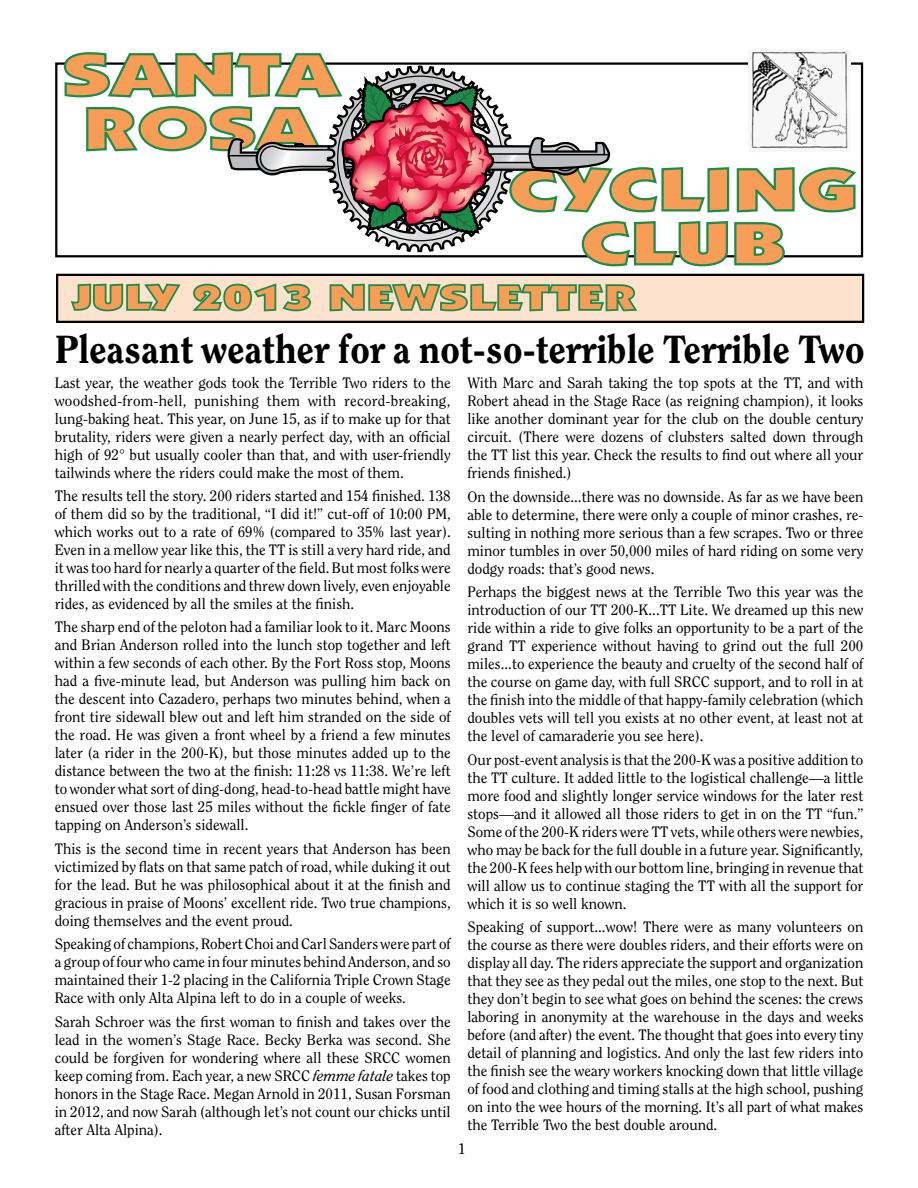
<style>
.page{position:relative;width:918px;height:1188px;background:#fff}
.page>*{position:absolute;margin:0;border:0;box-sizing:border-box;transform-origin:0 0}
.t1{font:800 39px "Clearface";color:#000}
.t2{font:900 36px "Itc Kabel";color:#f89d57;scale:1.5 1}
.t3{font:15px/18px "Clearface";color:#000;text-align:justify}
.s1{font-style:italic}
</style>
<div class="page">
<svg style="left:63px;top:52px;width:795px;height:215px"></svg>
<div style="left:56px;top:274px;width:808px;height:49px;background:#fde3ce;border:2px solid #000"></div>
<svg style="left:71px;top:283px;width:110px;height:29px"></svg>
<svg style="left:192px;top:283px;width:119px;height:29px"></svg>
<svg style="left:329px;top:283px;width:309px;height:29px"></svg>
<img style="left:749px;top:51px;width:101px;height:100px">
<h2 class="t2" style="left:74px;top:275px;width:377px">JULY 2013 NEWSLETTER</h2>
<h1 class="t1" style="left:55px;top:325px;width:811px">Pleasant weather for a not-so-terrible Terrible Two</h1>
<p class="t3" style="left:55px;top:373px;width:398px">Last year, the weather gods took the Terrible Two riders to the woodshed-from-hell, punishing them with record-breaking, lung-baking heat. This year, on June 15, as if to make up for that brutality, riders were given a nearly perfect day, with an official high of 92° but usually cooler than that, and with user-friendly tailwinds where the riders could make the most of them.</p>
<p class="t3" style="left:55px;top:486px;width:398px">The results tell the story. 200 riders started and 154 finished. 138 of them did so by the traditional, “I did it!” cut-off of 10:00 PM, which works out to a rate of 69% (compared to 35% last year).<br>Even in a mellow year like this, the TT is still a very hard ride, and it was too hard for nearly a quarter of the field. But most folks were thrilled with the conditions and threw down lively, even enjoyable rides, as evidenced by all the smiles at the finish.</p>
<p class="t3" style="left:55px;top:618px;width:398px">The sharp end of the peloton had a familiar look to it. Marc Moons and Brian Anderson rolled into the lunch stop together and left within a few seconds of each other. By the Fort Ross stop, Moons had a five-minute lead, but Anderson was pulling him back on the descent into Cazadero, perhaps two minutes behind, when a front tire sidewall blew out and left him stranded on the side of the road. He was given a front wheel by a friend a few minutes later (a rider in the 200-K), but those minutes added up to the distance between the two at the finish: 11:28 vs 11:38. We’re left to wonder what sort of ding-dong, head-to-head battle might have ensued over those last 25 miles without the fickle finger of fate tapping on Anderson’s sidewall.</p>
<p class="t3" style="left:55px;top:839px;width:398px">This is the second time in recent years that Anderson has been victimized by flats on that same patch of road, while duking it out for the lead. But he was philosophical about it at the finish and gracious in praise of Moons’ excellent ride. Two true champions, doing themselves and the event proud.</p>
<p class="t3" style="left:55px;top:935px;width:398px">Speaking of champions, Robert Choi and Carl Sanders were part of a group of four who came in four minutes behind Anderson, and so maintained their 1-2 placing in the California Triple Crown Stage Race with only Alta Alpina left to do in a couple of weeks.</p>
<p class="t3" style="left:55px;top:1012px;width:398px">Sarah Schroer was the first woman to finish and takes over the lead in the women’s Stage Race. Becky Berka was second. She could be forgiven for wondering where all these SRCC women keep coming from. Each year, a new SRCC <span class="s1">femme fatale</span> takes top honors in the Stage Race. Megan Arnold in 2011, Susan Forsman in 2012, and now Sarah (although let’s not count our chicks until after Alta Alpina).</p>
<p class="t3" style="left:467px;top:374px;width:398px">With Marc and Sarah taking the top spots at the TT, and with Robert ahead in the Stage Race (as reigning champion), it looks like another dominant year for the club on the double century circuit. (There were dozens of clubsters salted down through the TT list this year. Check the results to find out where all your friends finished.)</p>
<p class="t3" style="left:467px;top:487px;width:398px">On the downside...there was no downside. As far as we have been able to determine, there were only a couple of minor crashes, re&shy;sulting in nothing more serious than a few scrapes. Two or three minor tumbles in over 50,000 miles of hard riding on some very dodgy roads: that’s good news.</p>
<p class="t3" style="left:467px;top:583px;width:398px">Perhaps the biggest news at the Terrible Two this year was the introduction of our TT 200-K...TT Lite. We dreamed up this new ride within a ride to give folks an opportunity to be a part of the grand TT experience without having to grind out the full 200 miles...to experience the beauty and cruelty of the second half of the course on game day, with full SRCC support, and to roll in at the finish into the middle of that happy-family celebration (which doubles vets will tell you exists at no other event, at least not at the level of camaraderie you see here).</p>
<p class="t3" style="left:467px;top:750px;width:398px">Our post-event analysis is that the 200-K was a positive addition to the TT culture. It added little to the logistical challenge—a little more food and slightly longer service windows for the later rest stops—and it allowed all those riders to get in on the TT “fun.” Some of the 200-K riders were TT vets, while others were newbies, who may be back for the full double in a future year. Significantly, the 200-K fees help with our bottom line, bringing in revenue that will allow us to continue staging the TT with all the support for which it is so well known.</p>
<p class="t3" style="left:467px;top:918px;width:398px">Speaking of support...wow! There were as many volunteers on the course as there were doubles riders, and their efforts were on display all day. The riders appreciate the support and organization that they see as they pedal out the miles, one stop to the next. But they don’t begin to see what goes on behind the scenes: the crews laboring in anonymity at the warehouse in the days and weeks before (and after) the event. The thought that goes into every tiny detail of planning and logistics. And only the last few riders into the finish see the weary workers knocking down that little village of food and clothing and timing stalls at the high school, pushing on into the wee hours of the morning. It’s all part of what makes the Terrible Two the best double around.</p>
<p class="t3" style="left:458px;top:1140px;width:9px">1</p>
</div>
